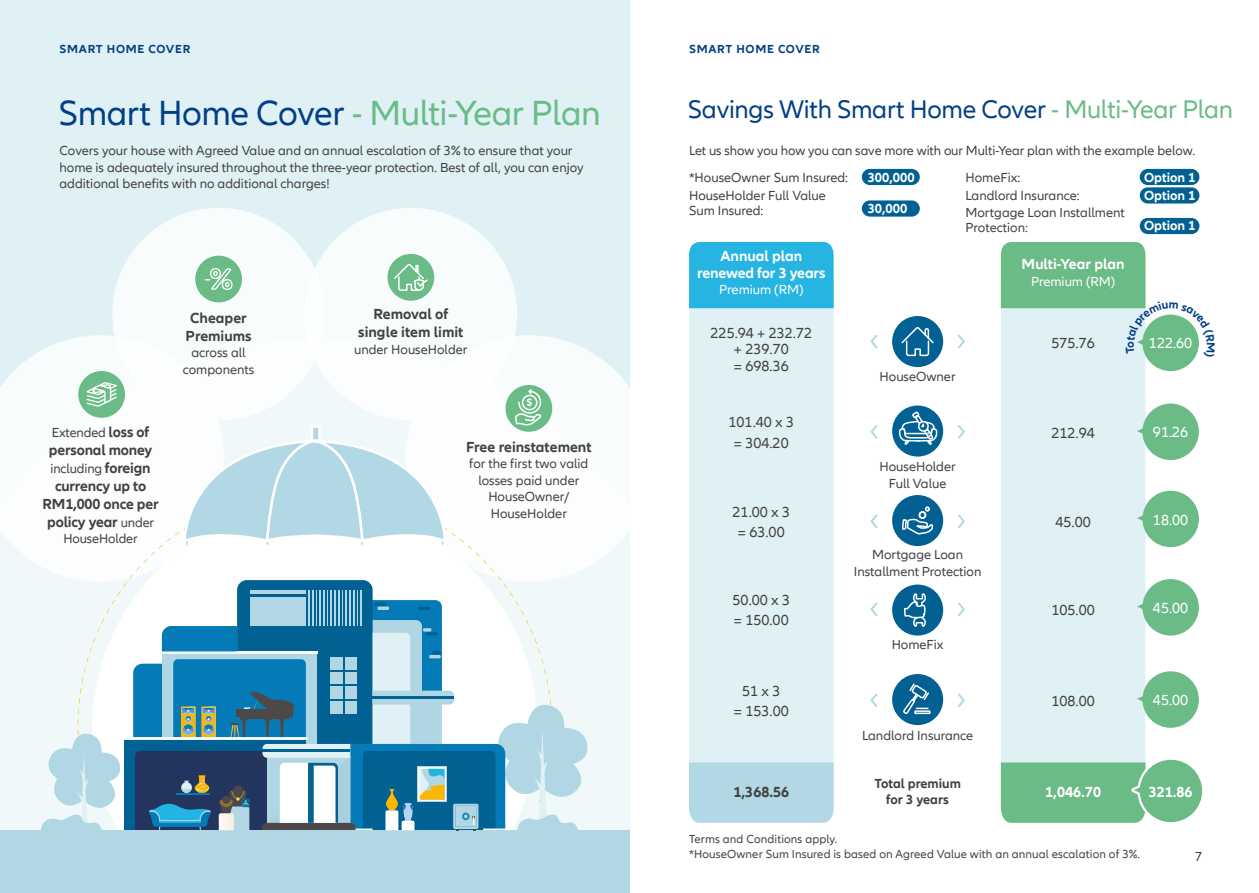
<style>
.page{position:relative;width:1259px;height:893px;background:#fff}
.page>*{position:absolute;margin:0;border:0;box-sizing:border-box;transform-origin:0 0}
.t1{font:36px "Allianz Neo";letter-spacing:-.01em;color:#6bbb87}
.t2{font:26.25px "Allianz Neo";letter-spacing:-.01em;color:#033f85}
.t3{font:700 15px/18px "Allianz Neo";color:#424241;text-align:center}
.t4{font:15px/20.7px "Allianz Neo";color:#424241;text-align:center}
.t5{font:700 15px/16.5px "Allianz Neo";color:#fff;text-align:center}
.t6{font:15px "Allianz Neo";color:#fff}
.t7{font:13.5px/16.5px "Allianz Neo";color:#424241;text-align:center}
.t8{font:700 13.5px "Allianz Neo";color:#fff}
.t9{font:13.5px "Allianz Neo";color:#fff}
.t10{font:700 13.5px/16.5px "Allianz Neo";color:#424241;text-align:center}
.t11{font:12px/15px "Allianz Neo";letter-spacing:.01em;color:#424241}
.t12{font:700 12px "Allianz Neo";letter-spacing:.06em;color:#033f85}
.t13{font:700 11.1px "Allianz Neo";color:#fff}
.s1{color:#033f85}
.s2{color:#6bbb87}
.s3{font-weight:700;font-size:15px}
.s4{font-weight:400;font-size:13.5px}
</style>
<div class="page">
<div style="left:0;top:0;width:629px;height:893px;background:#e0f1f5"></div>
<div style="left:405px;top:335px;width:247px;height:247px;background:#fff;border-radius:50%"></div>
<div style="left:0;top:339px;width:629px;height:491px;background:#f8fcfd"></div>
<svg style="left:61px;top:474px;width:508px;height:356px;fill:#fbfdfe"></svg>
<svg style="left:78px;top:489px;width:474px;height:313px;fill:#fbfdfe"></svg>
<div style="left:124px;top:738px;width:182px;height:92px;background:#016192"></div>
<svg style="left:40px;top:730px;width:83px;height:100px;background:#d2e8ef"></svg>
<div style="left:0;top:830px;width:629px;height:63px;background:#b1d7e4"></div>
<svg style="left:133px;top:580px;width:458px;height:251px;background:#81b0c7"></svg>
<hr style="left:122px;top:737px;width:186px;height:3px;background:#f6fbff">
<div style="left:112px;top:208px;width:213px;height:212px;background:#f8fcfd;border-radius:50%"></div>
<div style="left:304px;top:208px;width:213px;height:212px;background:#f8fcfd;border-radius:50%"></div>
<div style="left:505px;top:385px;width:47px;height:47px;background:#6bbb87;border-radius:50%"></div>
<svg style="left:514px;top:388px;width:29px;height:39px"></svg>
<div style="left:387px;top:254px;width:47px;height:47px;background:#6bbb87;border-radius:50%"></div>
<svg style="left:394px;top:263px;width:34px;height:28px"></svg>
<div style="left:195px;top:256px;width:47px;height:46px;background:#6bbb87;border-radius:50%"></div>
<svg style="left:205px;top:268px;width:28px;height:22px"></svg>
<div style="left:689px;top:265px;width:144px;height:557px;background:#e0f1f5;border-radius:13px"></div>
<div style="left:689px;top:762px;width:144px;height:61px;background:#b1d8e4"></div>
<div style="left:689px;top:242px;width:144px;height:66px;background:#26b5e3"></div>
<div style="left:1001px;top:265px;width:144px;height:557px;background:#e0f1f5;border-radius:13px"></div>
<svg style="left:180px;top:424px;width:268px;height:126px;background:#d2e8ef"></svg>
<div style="left:892px;top:316px;width:51px;height:51px;background:#026192;border-radius:50%"></div>
<svg style="left:901px;top:327px;width:33px;height:30px"></svg>
<div style="left:892px;top:406px;width:51px;height:51px;background:#026192;border-radius:50%"></div>
<svg style="left:897px;top:410px;width:41px;height:35px"></svg>
<div style="left:892px;top:495px;width:51px;height:51px;background:#026192;border-radius:50%"></div>
<svg style="left:901px;top:507px;width:32px;height:40px"></svg>
<div style="left:892px;top:584px;width:51px;height:52px;background:#026192;border-radius:50%"></div>
<svg style="left:903px;top:593px;width:24px;height:43px"></svg>
<div style="left:892px;top:674px;width:51px;height:51px;background:#026192;border-radius:50%"></div>
<svg style="left:903px;top:683px;width:28px;height:32px"></svg>
<div style="left:862px;top:169px;width:58px;height:16px;background:#026192;border-radius:8px"></div>
<div style="left:862px;top:200px;width:58px;height:17px;background:#026192;border-radius:8px"></div>
<div style="left:1139px;top:169px;width:60px;height:16px;background:#026192;border-radius:8px"></div>
<div style="left:1139px;top:187px;width:60px;height:17px;background:#026192;border-radius:8px"></div>
<div style="left:1139px;top:218px;width:60px;height:16px;background:#026192;border-radius:8px"></div>
<svg style="left:870px;top:335px;width:8px;height:13px"></svg>
<svg style="left:957px;top:335px;width:8px;height:13px"></svg>
<svg style="left:870px;top:425px;width:8px;height:13px"></svg>
<svg style="left:957px;top:425px;width:8px;height:13px"></svg>
<svg style="left:870px;top:515px;width:8px;height:13px"></svg>
<svg style="left:957px;top:515px;width:8px;height:13px"></svg>
<svg style="left:870px;top:603px;width:8px;height:13px"></svg>
<svg style="left:957px;top:603px;width:8px;height:13px"></svg>
<svg style="left:870px;top:694px;width:8px;height:13px"></svg>
<svg style="left:957px;top:694px;width:8px;height:13px"></svg>
<div style="left:78px;top:371px;width:47px;height:47px;background:#6bbb87;border-radius:50%"></div>
<svg style="left:86px;top:382px;width:31px;height:25px"></svg>
<div style="left:1142px;top:404px;width:57px;height:56px;background:#6bbb87;border-radius:50%"></div>
<svg style="left:1137px;top:428px;width:6px;height:6px"></svg>
<div style="left:1142px;top:315px;width:57px;height:56px;background:#6bbb87;border-radius:50%"></div>
<div style="left:1142px;top:491px;width:57px;height:56px;background:#6bbb87;border-radius:50%"></div>
<svg style="left:1137px;top:515px;width:6px;height:6px"></svg>
<div style="left:1142px;top:579px;width:57px;height:57px;background:#6bbb87;border-radius:50%"></div>
<svg style="left:1137px;top:603px;width:6px;height:7px"></svg>
<div style="left:1142px;top:671px;width:57px;height:57px;background:#6bbb87;border-radius:50%"></div>
<svg style="left:1137px;top:695px;width:6px;height:7px"></svg>
<svg style="left:1001px;top:756px;width:202px;height:67px;background:#7fc498"></svg>
<svg style="left:1001px;top:242px;width:198px;height:116px"></svg>
<p class="t12" style="left:60px;top:42px;width:132px">SMART HOME COVER</p>
<p class="t12" style="left:689px;top:42px;width:132px">SMART HOME COVER</p>
<h1 class="t1" style="left:58px;top:93px;width:544px"><span class="s1">Smart Home Cover</span> - Multi-Year Plan</h1>
<h2 class="t2" style="left:688px;top:94px;width:546px">Savings With Smart Home Cover <span class="s2">- Multi-Year Plan</span></h2>
<p class="t7" style="left:60px;top:143px;width:525px;text-align:left">Covers your house with Agreed Value and an annual escalation of 3% to ensure that your home is adequately insured throughout the three-year protection. Best of all, you can enjoy additional benefits with no additional charges!</p>
<p class="t7" style="left:689px;top:143px;width:507px">Let us show you how you can save more with our Multi-Year plan with the example below.</p>
<p class="t7" style="left:689px;top:170px;width:161px">*HouseOwner Sum Insured:</p>
<p class="t8" style="left:867px;top:170px;width:48px">300,000</p>
<p class="t7" style="left:689px;top:188px;width:138px;line-height:15px;text-align:left">HouseHolder Full Value<br>Sum Insured:</p>
<p class="t7" style="left:965px;top:170px;width:56px">HomeFix:</p>
<p class="t8" style="left:1144px;top:170px;width:53px">Option 1</p>
<p class="t7" style="left:965px;top:187px;width:116px">Landlord Insurance:</p>
<p class="t8" style="left:1144px;top:187px;width:53px">Option 1</p>
<p class="t7" style="left:965px;top:205px;width:161px;line-height:15px;text-align:left">Mortgage Loan Installment<br>Protection:</p>
<p class="t8" style="left:867px;top:201px;width:41px">30,000</p>
<p class="t8" style="left:1144px;top:218px;width:53px">Option 1</p>
<p class="t7" style="left:52px;top:424px;width:99px">Extended <span class="s3">loss of</span></p>
<p class="t3" style="left:49px;top:441px;width:105px">personal money</p>
<p class="t7" style="left:51px;top:460px;width:102px">including <span class="s3">foreign</span></p>
<p class="t3" style="left:42px;top:477px;width:118px">currency up to<br>RM1,000 once per policy year <span class="s4">under</span></p>
<p class="t7" style="left:64px;top:531px;width:76px">HouseHolder</p>
<p class="t3" style="left:186px;top:309px;width:67px">Cheaper<br>Premiums</p>
<p class="t7" style="left:183px;top:345px;width:73px">across all components</p>
<p class="t3" style="left:358px;top:306px;width:107px">Removal of single item limit</p>
<p class="t7" style="left:354px;top:342px;width:115px">under HouseHolder</p>
<p class="t13" style="left:526px;top:396px;width:7px">$</p>
<p class="t3" style="left:466px;top:438px;width:127px">Free reinstatement</p>
<p class="t7" style="left:469px;top:456px;width:121px">for the fi rst two valid losses paid under<br>HouseOwner/<br>HouseHolder</p>
<p class="t5" style="left:697px;top:248px;width:130px">Annual plan renewed for 3 years</p>
<p class="t9" style="left:719px;top:282px;width:86px">Premium (RM)</p>
<p class="t5" style="left:1021px;top:256px;width:105px">Multi-Year plan</p>
<p class="t9" style="left:1031px;top:274px;width:86px">Premium (RM)</p>
<p class="t4" style="left:710px;top:325px;width:103px;line-height:16.5px">225.94 + 232.72 + 239.70<br>= 698.36</p>
<p class="t4" style="left:1051px;top:333px;width:45px">575.76</p>
<p class="t7" style="left:879px;top:368px;width:78px">HouseOwner</p>
<p class="t4" style="left:728px;top:412px;width:67px">101.40 x 3 = 304.20</p>
<p class="t4" style="left:732px;top:502px;width:59px">21.00 x 3 = 63.00</p>
<p class="t4" style="left:732px;top:590px;width:59px;text-align:left">50.00 x 3 = 150.00</p>
<p class="t4" style="left:734px;top:681px;width:56px">51 x 3<br>= 153.00</p>
<p class="t7" style="left:879px;top:459px;width:78px">HouseHolder<br>Full Value</p>
<p class="t7" style="left:854px;top:547px;width:129px">Mortgage Loan<br>Installment Protection</p>
<p class="t7" style="left:891px;top:637px;width:53px">HomeFix</p>
<p class="t7" style="left:862px;top:728px;width:113px">Landlord Insurance</p>
<p class="t4" style="left:1051px;top:423px;width:45px">212.94</p>
<p class="t4" style="left:1055px;top:512px;width:37px">45.00</p>
<p class="t4" style="left:1051px;top:600px;width:45px">105.00</p>
<p class="t4" style="left:1051px;top:691px;width:45px">108.00</p>
<p class="t6" style="left:1149px;top:334px;width:45px">122.60</p>
<p class="t6" style="left:1153px;top:423px;width:37px">91.26</p>
<p class="t6" style="left:1153px;top:511px;width:37px">18.00</p>
<p class="t6" style="left:1153px;top:599px;width:37px">45.00</p>
<p class="t6" style="left:1153px;top:692px;width:37px">45.00</p>
<p class="t10" style="left:874px;top:775px;width:88px">Total premium for 3 years</p>
<p class="t3" style="left:733px;top:783px;width:57px">1,368.56</p>
<p class="t5" style="left:1045px;top:784px;width:57px">1,046.70</p>
<p class="t5" style="left:1148px;top:784px;width:45px">321.86</p>
<p class="t11" style="left:689px;top:832px;width:452px">Terms and Conditions apply.<br>*HouseOwner Sum Insured is based on Agreed Value with an annual escalation of 3%.</p>
<p class="t7" style="left:1195px;top:848px;width:9px">7</p>
</div>
